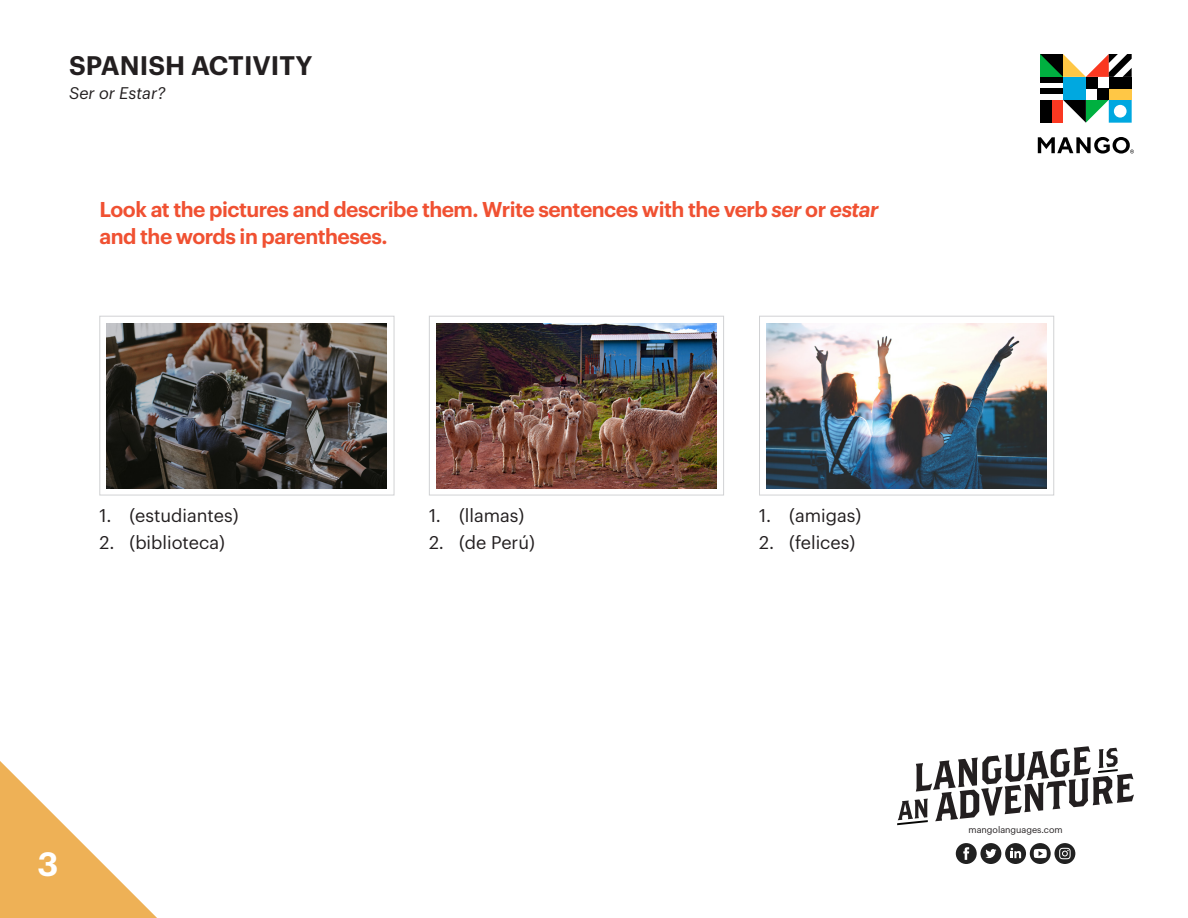
<style>
.page{position:relative;width:1188px;height:918px;background:#fff}
.page>*{position:absolute;margin:0;border:0;box-sizing:border-box;transform-origin:0 0}
.t1{font:600 33px "Graphik LCG";color:#fff}
.t2{font:600 26.25px "Graphik LCG";color:#231f20}
.t3{font:600 21px/27px "Graphik LCG";letter-spacing:-.025em;color:#f05132}
.t4{font:18px "Graphik LCG";color:#231f20}
.t5{font:italic 16.5px "Graphik LCG";color:#231f20}
.t6{font:9px "Graphik LCG";color:#231f20}
.s1{font-style:italic}
</style>
<div class="page">
<svg style="left:0;top:761px;width:157px;height:157px"></svg>
<svg style="left:1038px;top:137px;width:96px;height:17px"></svg>
<div style="left:1063px;top:77px;width:23px;height:23px;background:#00a8e0"></div>
<div style="left:1097px;top:88px;width:12px;height:12px;background:#000"></div>
<div style="left:1040px;top:77px;width:23px;height:6px;background:#000"></div>
<div style="left:1040px;top:88px;width:23px;height:6px;background:#000"></div>
<svg style="left:1063px;top:100px;width:69px;height:23px"></svg>
<div style="left:1086px;top:77px;width:11px;height:11px;background:#000"></div>
<div style="left:1040px;top:100px;width:23px;height:23px;background:#fa3821"></div>
<div style="left:1040px;top:100px;width:12px;height:23px;background:#000"></div>
<div style="left:1109px;top:77px;width:23px;height:23px;background:#ffc745"></div>
<div style="left:1109px;top:77px;width:23px;height:11px;background:#000"></div>
<svg style="left:1040px;top:54px;width:92px;height:23px"></svg>
<svg style="left:897px;top:746px;width:237px;height:79px"></svg>
<div style="left:1030px;top:843px;width:21px;height:21px;background:#212121;border-radius:10px"></div>
<svg style="left:1034px;top:849px;width:13px;height:9px"></svg>
<div style="left:980px;top:843px;width:21px;height:21px;background:#212121;border-radius:10px"></div>
<svg style="left:985px;top:849px;width:11px;height:9px"></svg>
<svg style="left:1005px;top:843px;width:21px;height:21px"></svg>
<svg style="left:1011px;top:848px;width:10px;height:10px"></svg>
<div style="left:956px;top:843px;width:21px;height:21px;background:#212121;border-radius:10px"></div>
<svg style="left:963px;top:847px;width:6px;height:13px"></svg>
<div style="left:1054px;top:843px;width:21px;height:21px;background:#212121;border-radius:10px"></div>
<svg style="left:1059px;top:848px;width:12px;height:11px"></svg>
<img style="left:107px;top:323px;width:280px;height:165px">
<img style="left:436px;top:323px;width:280px;height:165px">
<img style="left:767px;top:323px;width:280px;height:165px">
<div style="left:100px;top:316px;width:294px;height:179px;border:1px solid #d1d2d4"></div>
<div style="left:429px;top:316px;width:295px;height:179px;border:1px solid #d1d2d4"></div>
<div style="left:759px;top:316px;width:295px;height:179px;border:1px solid #d1d2d4"></div>
<p class="t2" style="left:69px;top:46px;width:245px">SPANISH ACTIVITY</p>
<p class="t5" style="left:69px;top:81px;width:98px">Ser or Estar?</p>
<p class="t3" style="left:100px;top:194px;width:781px">Look at the pictures and describe them. Write sentences with the verb <span class="s1">ser</span> or <span class="s1">estar </span>and the words in parentheses.</p>
<p class="t4" style="left:100px;top:502px;width:13px">1.</p>
<p class="t4" style="left:100px;top:529px;width:16px">2.</p>
<p class="t4" style="left:130px;top:502px;width:111px">(estudiantes)</p>
<p class="t4" style="left:130px;top:529px;width:97px">(biblioteca)</p>
<p class="t4" style="left:429px;top:502px;width:13px">1.</p>
<p class="t4" style="left:429px;top:529px;width:16px">2.</p>
<p class="t4" style="left:459px;top:502px;width:67px">(llamas)</p>
<p class="t4" style="left:459px;top:529px;width:77px">(de Perú)</p>
<p class="t4" style="left:759px;top:502px;width:13px">1.</p>
<p class="t4" style="left:759px;top:529px;width:16px">2.</p>
<p class="t4" style="left:789px;top:502px;width:73px">(amigas)</p>
<p class="t4" style="left:789px;top:529px;width:68px">(felices)</p>
<p class="t1" style="left:37px;top:839px;width:22px">3</p>
<p class="t6" style="left:969px;top:823px;width:96px">mangolanguages.com</p>
</div>
